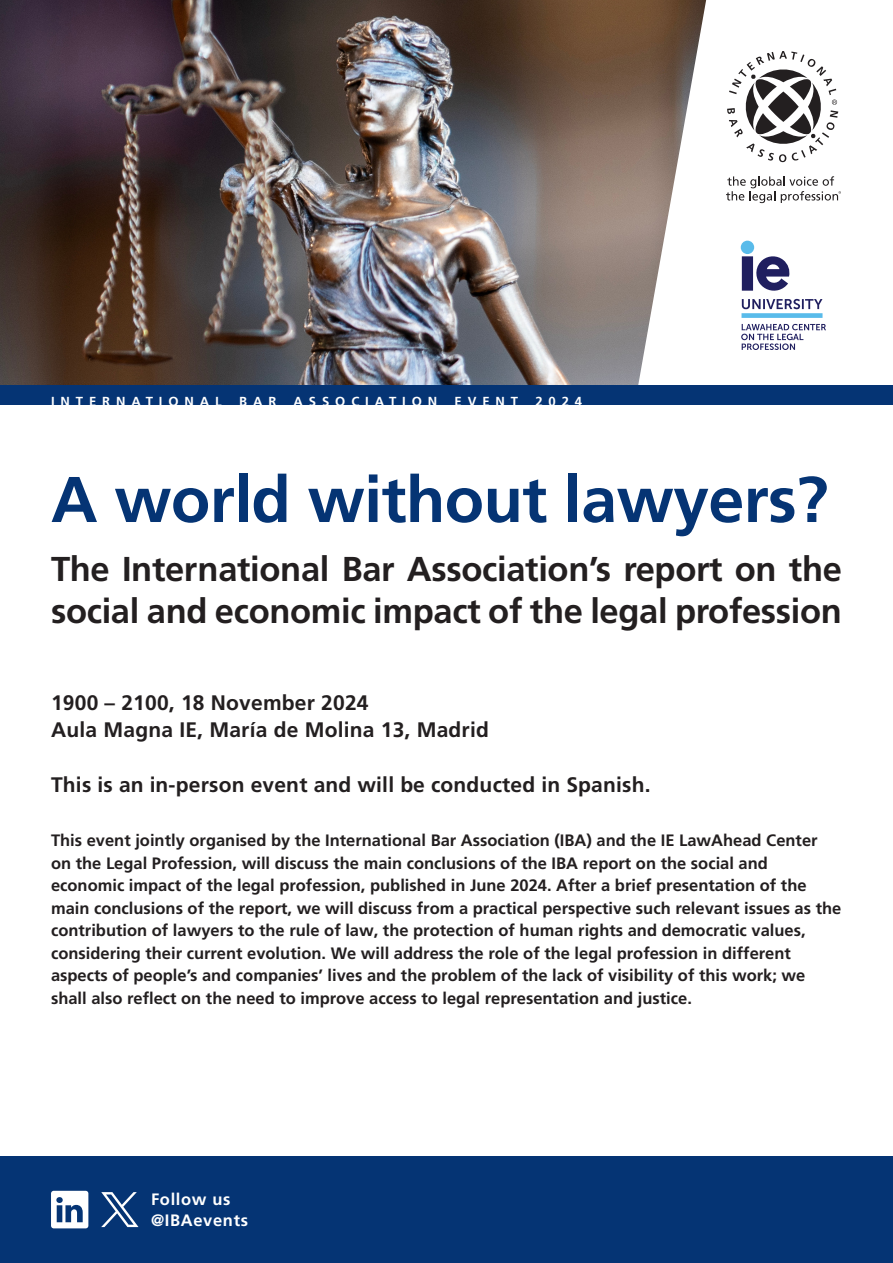
<style>
.page{position:relative;width:893px;height:1263px;background:#fff}
.page>*{position:absolute;margin:0;border:0;box-sizing:border-box;transform-origin:0 0}
.Session_title{font:700 64.5px "Frutiger LT Pro";letter-spacing:-.01em;color:#053474}
.Session_title-2{font:700 34.5px/42px "Frutiger LT Pro";letter-spacing:-.01em;color:#231f20}
.Session_title-3{font:700 21px/27px "Frutiger LT Pro";letter-spacing:.01em;color:#231f20}
.Session_title-4{font:700 16.5px/22.5px "Frutiger LT Pro";color:#231f20}
.t1{font:700 16.5px "Frutiger LT Pro";letter-spacing:.04em;color:#fff}
.t2{font:700 13.05px "Frutiger LT Pro";letter-spacing:.45em;color:#fff}
</style>
<div class="page">
<div style="left:0;top:1156px;width:893px;height:107px;background:#053474"></div>
<img style="left:0;top:0;width:628px;height:385px">
<svg style="left:628px;top:0;width:211px;height:385px"></svg>
<div style="left:0;top:385px;width:893px;height:21px;background:#053474"></div>
<svg style="left:727px;top:51px;width:111px;height:111px"></svg>
<svg style="left:726px;top:176px;width:115px;height:27px"></svg>
<svg style="left:101px;top:1192px;width:38px;height:35px"></svg>
<div style="left:51px;top:1191px;width:37px;height:37px;background:#fff;border-radius:3px"></div>
<svg style="left:56px;top:1197px;width:27px;height:25px"></svg>
<div style="left:741px;top:241px;width:13px;height:13px;background:#59bbea;border-radius:50%"></div>
<div style="left:742px;top:256px;width:11px;height:35px;background:#201f5f"></div>
<svg style="left:754px;top:255px;width:36px;height:37px"></svg>
<svg style="left:742px;top:298px;width:80px;height:12px"></svg>
<div style="left:741px;top:313px;width:81px;height:5px;background:#59bbea"></div>
<svg style="left:741px;top:323px;width:85px;height:27px"></svg>
<p class="t2" style="left:51px;top:393px;width:172px">INTERNATIONAL</p>
<p class="t2" style="left:239px;top:393px;width:39px">BAR</p>
<p class="t2" style="left:294px;top:393px;width:145px">ASSOCIATION</p>
<p class="t2" style="left:455px;top:393px;width:65px">EVENT</p>
<p class="t2" style="left:535px;top:393px;width:48px">2024</p>
<p class="Session_title" style="left:51px;top:461px;width:779px">A world without lawyers?</p>
<p class="Session_title-2" style="left:51px;top:548px;width:792px">The International Bar Association’s report on the social and economic impact of the legal profession</p>
<p class="Session_title-3" style="left:51px;top:689px;width:439px">1900 – 2100, 18 November 2024<br>Aula Magna IE, María de Molina 13, Madrid</p>
<p class="Session_title-3" style="left:51px;top:771px;width:601px">This is an in-person event and will be conducted in Spanish.</p>
<p class="Session_title-4" style="left:51px;top:829px;width:792px">This event jointly organised by the International Bar Association (IBA) and the IE LawAhead Center on the Legal Profession, will discuss the main conclusions of the IBA report on the social and economic impact of the legal profession, published in June 2024. After a brief presentation of the main conclusions of the report, we will discuss from a practical perspective such relevant issues as the contribution of lawyers to the rule of law, the protection of human rights and democratic values, considering their current evolution. We will address the role of the legal profession in different aspects of people’s and companies’ lives and the problem of the lack of visibility of this work; we shall also reflect on the need to improve access to legal representation and justice.</p>
<p class="t1" style="left:151px;top:1190px;width:81px">Follow us</p>
<p class="t1" style="left:151px;top:1211px;width:99px">@IBAevents</p>
</div>
